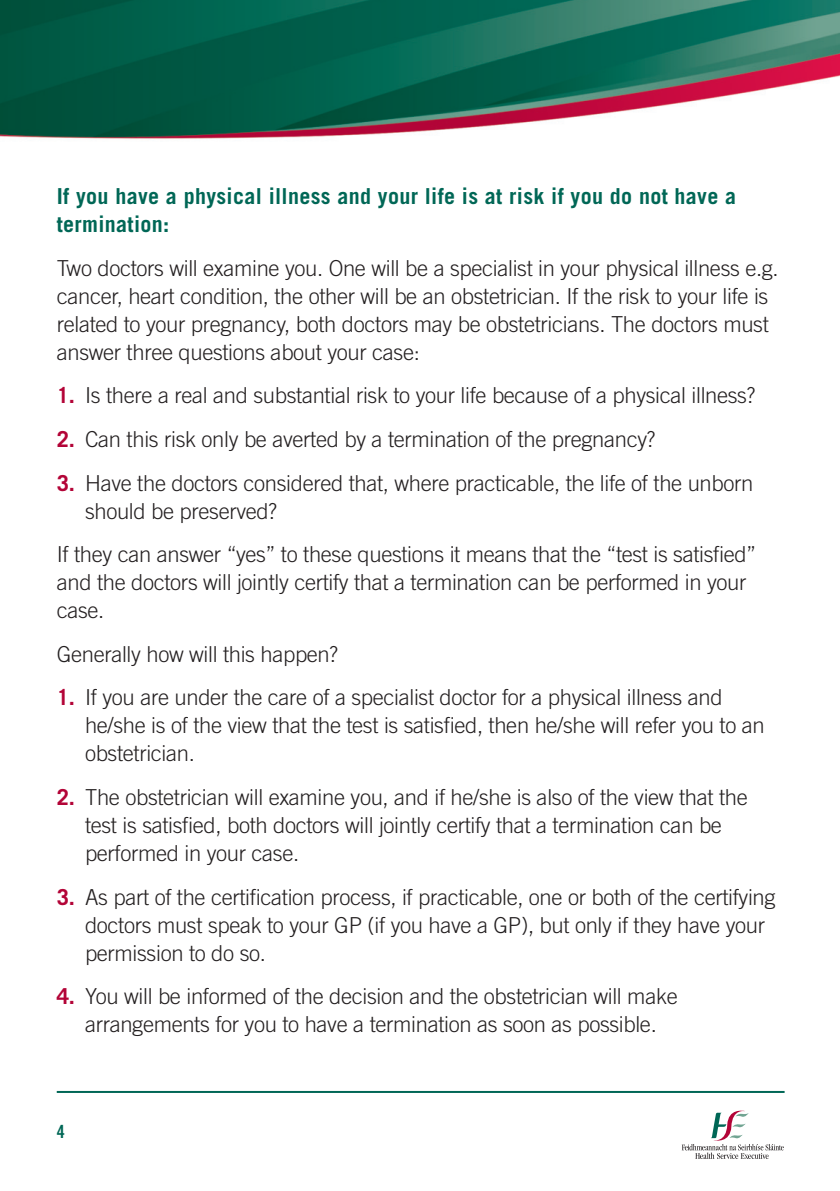
<style>
.page{position:relative;width:840px;height:1191px;background:#fff}
.page>*{position:absolute;margin:0;border:0;box-sizing:border-box;transform-origin:0 0}
.t1{font:300 22px/28px "Trade Gothic LT Std";letter-spacing:-.015em;color:#231f20}
.t2{font:700 22px/28px "Trade Gothic LT Std";letter-spacing:.015em;color:#006756}
.t3{font:18.2px "Trade Gothic LT Std Bd Cn 20";color:#006756}
.s1{font-weight:700;color:#b30437}
</style>
<div class="page">
<img style="left:0;top:0;width:839px;height:139px">
<hr style="left:57px;top:1091px;width:727px;height:2px;background:#006756">
<svg style="left:681px;top:1110px;width:102px;height:49px"></svg>
<p class="t2" style="left:57px;top:184px;width:680px">If you have a physical illness and your life is at risk if you do not have a termination:</p>
<p class="t1" style="left:57px;top:256px;width:723px">Two doctors will examine you. One will be a specialist in your physical illness e.g. cancer, heart condition, the other will be an obstetrician. If the risk to your life is related to your pregnancy, both doctors may be obstetricians. The doctors must answer three questions about your case:</p>
<p class="t1" style="left:57px;top:383px;width:699px"><span class="s1">1.</span> Is there a real and substantial risk to your life because of a physical illness?</p>
<p class="t1" style="left:57px;top:427px;width:599px"><span class="s1">2.</span> Can this risk only be averted by a termination of the pregnancy?</p>
<p class="t1" style="left:85px;top:470px;width:669px;text-indent:-28px"><span class="s1">3.</span> Have the doctors considered that, where practicable, the life of the unborn should be preserved?</p>
<p class="t1" style="left:57px;top:542px;width:700px">If they can answer “yes” to these questions it means that the “test is satisfied” and the doctors will jointly certify that a termination can be performed in your case.</p>
<p class="t1" style="left:57px;top:642px;width:283px">Generally how will this happen?</p>
<p class="t1" style="left:85px;top:685px;width:680px;text-indent:-28px"><span class="s1">1.</span> If you are under the care of a specialist doctor for a physical illness and he/she is of the view that the test is satisfied, then he/she will refer you to an obstetrician.</p>
<p class="t1" style="left:85px;top:785px;width:664px;text-indent:-28px"><span class="s1">2.</span> The obstetrician will examine you, and if he/she is also of the view that the test is satisfied, both doctors will jointly certify that a termination can be performed in your case.</p>
<p class="t1" style="left:85px;top:884px;width:691px;text-indent:-28px"><span class="s1">3.</span> As part of the certification process, if practicable, one or both of the certifying doctors must speak to your GP (if you have a GP), but only if they have your permission to do so.</p>
<p class="t1" style="left:57px;top:984px;width:622px;text-align:center"><span class="s1">4.</span> You will be informed of the decision and the obstetrician will make arrangements for you to have a termination as soon as possible.</p>
<p class="t3" style="left:57px;top:1121px;width:10px">4</p>
</div>
